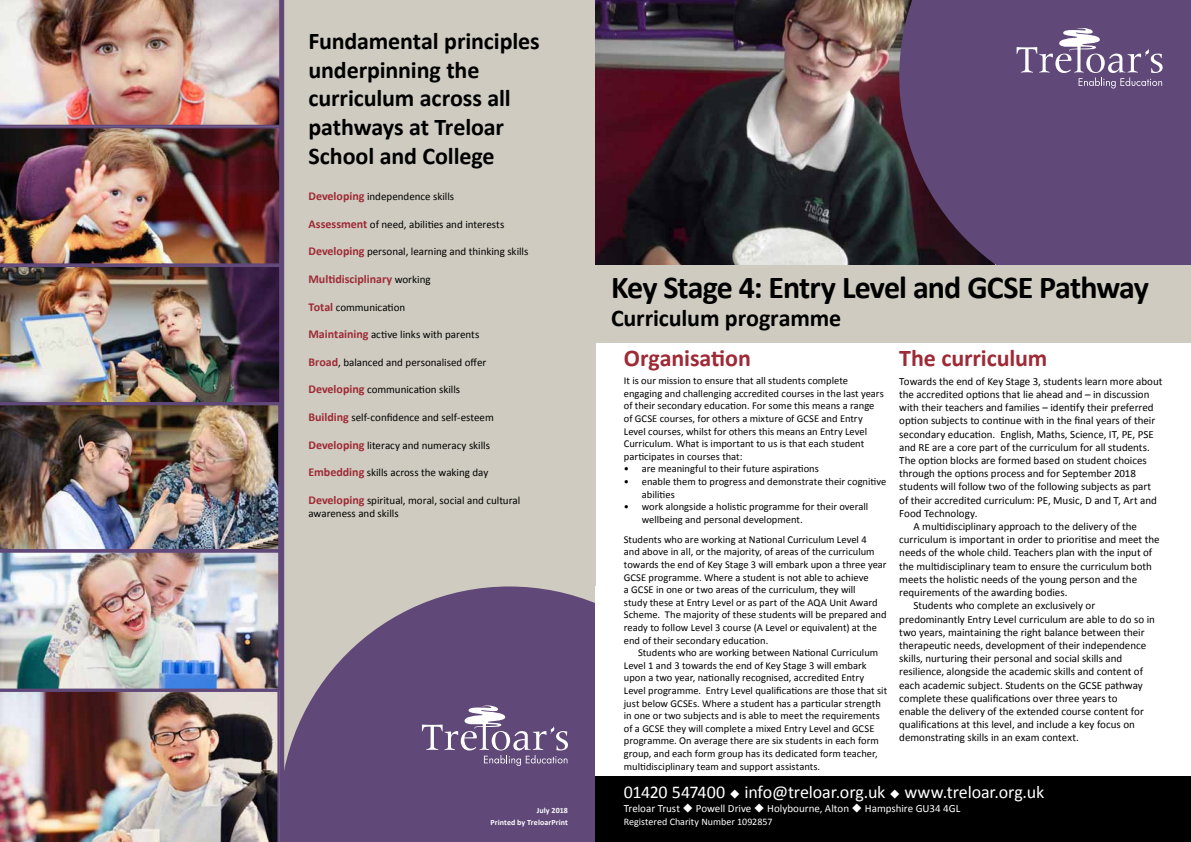
<style>
.page{position:relative;width:1191px;height:842px;background:#fff}
.page>*{position:absolute;margin:0;border:0;box-sizing:border-box;transform-origin:0 0}
.t1{font:700 32px "Calibri";letter-spacing:-.03em;color:#000}
.t2{font:700 24px/28.8px "Calibri";letter-spacing:-.005em;color:#000}
.t3{font:700 24px "Calibri";letter-spacing:-.005em;color:#9e2a36}
.t4{font:18px "Calibri";letter-spacing:-.01em;color:#fff}
.t5{font:700 12px "Calibri";color:#9e2a36}
.t6{font:11px/13.2px "Calibri";color:#000}
.t7{font:11px "Calibri";color:#fff}
.t8{font:10.5px/12.6px "Calibri";color:#000}
.t9{font:10px "Calibri";color:#fff}
.t10{font:700 8px/11.7px "Calibri";letter-spacing:.01em;color:#fff;text-align:right}
.s1{font-weight:700;font-size:12px;color:#9e2a36}
.s2{font-weight:400;font-size:11px;color:#000}
</style>
<div class="page">
<div style="left:281px;top:0;width:314px;height:842px;background:#cfcbc0"></div>
<svg style="left:284px;top:586px;width:311px;height:256px;fill:#604878"></svg>
<img style="left:595px;top:0;width:304px;height:265px">
<svg style="left:899px;top:0;width:292px;height:265px;background:#5c4471"></svg>
<div style="left:595px;top:265px;width:596px;height:78px;background:#cfcbc0"></div>
<div style="left:595px;top:776px;width:596px;height:66px;background:#000"></div>
<svg style="left:1016px;top:28px;width:146px;height:61px;background:#7a668e"></svg>
<svg style="left:422px;top:705px;width:146px;height:61px;background:#7b678f"></svg>
<img style="left:0;top:551px;width:279px;height:139px">
<img style="left:0;top:690px;width:279px;height:152px">
<img style="left:0;top:404px;width:279px;height:147px">
<img style="left:0;top:0;width:279px;height:404px">
<div style="left:279px;top:0;width:5px;height:842px;background:#604878"></div>
<h2 class="t2" style="left:308px;top:26px;width:233px">Fundamental principles underpinning the curriculum across all pathways at Treloar<br>School and College</h2>
<p class="t6" style="left:308px;top:190px;width:147px"><span class="s1">Developing</span> independence skills</p>
<p class="t6" style="left:308px;top:217px;width:197px"><span class="s1">Assessment</span> of need, abilities and interests</p>
<p class="t6" style="left:308px;top:245px;width:221px"><span class="s1">Developing</span> personal, learning and thinking skills</p>
<p class="t5" style="left:308px;top:271px;width:124px">Multidisciplinary <span class="s2">working</span></p>
<p class="t6" style="left:308px;top:300px;width:98px"><span class="s1">Total</span> communication</p>
<p class="t6" style="left:308px;top:328px;width:172px"><span class="s1">Maintaining</span> active links with parents</p>
<p class="t6" style="left:308px;top:355px;width:179px"><span class="s1">Broad</span>, balanced and personalised offer</p>
<p class="t6" style="left:308px;top:383px;width:153px"><span class="s1">Developing</span> communication skills</p>
<p class="t6" style="left:308px;top:411px;width:187px"><span class="s1">Building</span> self-confidence and self-esteem</p>
<p class="t6" style="left:308px;top:438px;width:183px"><span class="s1">Developing</span> literacy and numeracy skills</p>
<p class="t6" style="left:308px;top:466px;width:181px"><span class="s1">Embedding</span> skills across the waking day</p>
<p class="t6" style="left:308px;top:493px;width:213px"><span class="s1">Developing</span> spiritual, moral, social and cultural awareness and skills</p>
<p class="t10" style="left:490px;top:805px;width:79px">July 2018<br>Printed by TreloarPrint</p>
<h1 class="t1" style="left:611px;top:266px;width:539px">Key Stage 4: Entry Level and GCSE Pathway</h1>
<h2 class="t2" style="left:611px;top:304px;width:232px">Curriculum programme</h2>
<h2 class="t3" style="left:624px;top:343px;width:129px">Organisation</h2>
<p class="t8" style="left:624px;top:374px;width:261px">It is our mission to ensure that all students complete engaging and challenging accredited courses in the last years of their secondary education. For some this means a range of GCSE courses, for others a mixture of GCSE and Entry Level courses, whilst for others this means an Entry Level Curriculum. What is important to us is that each student participates in courses that:</p>
<p class="t8" style="left:624px;top:463px;width:196px">• are meaningful to their future aspirations</p>
<p class="t8" style="left:642px;top:475px;width:246px;text-indent:-18px">• enable them to progress and demonstrate their cognitive abilities</p>
<p class="t8" style="left:642px;top:500px;width:228px;text-indent:-18px">• work alongside a holistic programme for their overall wellbeing and personal development.</p>
<p class="t8" style="left:624px;top:533px;width:264px">Students who are working at National Curriculum Level 4<br>and above in all, or the majority, of areas of the curriculum towards the end of Key Stage 3 will embark upon a three year GCSE programme. Where a student is not able to achieve<br>a GCSE in one or two areas of the curriculum, they will<br>study these at Entry Level or as part of the AQA Unit Award Scheme. The majority of these students will be prepared and ready to follow Level 3 course (A Level or equivalent) at the end of their secondary education.</p>
<p class="t8" style="left:624px;top:646px;width:265px;text-indent:14px">Students who are working between National Curriculum Level 1 and 3 towards the end of Key Stage 3 will embark upon a two year, nationally recognised, accredited Entry Level programme. Entry Level qualifications are those that sit just below GCSEs. Where a student has a particular strength in one or two subjects and is able to meet the requirements of a GCSE they will complete a mixed Entry Level and GCSE programme. On average there are six students in each form group, and each form group has its dedicated form teacher, multidisciplinary team and support assistants.</p>
<h2 class="t3" style="left:899px;top:343px;width:150px">The curriculum</h2>
<p class="t6" style="left:899px;top:375px;width:265px">Towards the end of Key Stage 3, students learn more about</p>
<p class="t6" style="left:899px;top:388px;width:252px">the accredited options that lie ahead and – in discussion</p>
<p class="t6" style="left:899px;top:401px;width:256px">with their teachers and families – identify their preferred</p>
<p class="t6" style="left:899px;top:414px;width:257px">option subjects to continue with in the final years of their</p>
<p class="t6" style="left:899px;top:427px;width:256px">secondary education. English, Maths, Science, IT, PE, PSE</p>
<p class="t6" style="left:899px;top:441px;width:252px">and RE are a core part of the curriculum for all students.</p>
<p class="t6" style="left:899px;top:454px;width:249px">The option blocks are formed based on student choices</p>
<p class="t6" style="left:899px;top:467px;width:238px">through the options process and for September 2018</p>
<p class="t6" style="left:899px;top:480px;width:253px">students will follow two of the following subjects as part</p>
<p class="t6" style="left:899px;top:493px;width:259px">of their accredited curriculum: PE, Music, D and T, Art and</p>
<p class="t6" style="left:899px;top:507px;width:80px">Food Technology.</p>
<p class="t6" style="left:913px;top:520px;width:225px">A multidisciplinary approach to the delivery of the</p>
<p class="t6" style="left:899px;top:533px;width:262px">curriculum is important in order to prioritise and meet the</p>
<p class="t6" style="left:899px;top:546px;width:254px">needs of the whole child. Teachers plan with the input of</p>
<p class="t6" style="left:899px;top:559px;width:254px">the multidisciplinary team to ensure the curriculum both</p>
<p class="t6" style="left:899px;top:573px;width:239px">meets the holistic needs of the young person and the</p>
<p class="t6" style="left:899px;top:586px;width:170px">requirements of the awarding bodies.</p>
<p class="t6" style="left:913px;top:599px;width:183px">Students who complete an exclusively or</p>
<p class="t6" style="left:899px;top:612px;width:257px">predominantly Entry Level curriculum are able to do so in</p>
<p class="t6" style="left:899px;top:625px;width:247px">two years, maintaining the right balance between their</p>
<p class="t6" style="left:899px;top:639px;width:248px">therapeutic needs, development of their independence</p>
<p class="t6" style="left:899px;top:652px;width:225px">skills, nurturing their personal and social skills and</p>
<p class="t6" style="left:899px;top:665px;width:245px">resilience, alongside the academic skills and content of</p>
<p class="t6" style="left:899px;top:678px;width:245px">each academic subject. Students on the GCSE pathway</p>
<p class="t6" style="left:899px;top:691px;width:220px">complete these qualifications over three years to</p>
<p class="t6" style="left:899px;top:705px;width:246px">enable the delivery of the extended course content for</p>
<p class="t6" style="left:899px;top:718px;width:237px">qualifications at this level, and include a key focus on</p>
<p class="t6" style="left:899px;top:731px;width:181px">demonstrating skills in an exam context.</p>
<h3 class="t4" style="left:624px;top:781px;width:422px">01420 547400 ◆ info@treloar.org.uk ◆ www.treloar.org.uk</h3>
<p class="t7" style="left:624px;top:801px;width:338px">Treloar Trust ◆ Powell Drive ◆ Holybourne, Alton ◆ Hampshire GU34 4GL</p>
<p class="t9" style="left:624px;top:815px;width:150px">Registered Charity Number 1092857</p>
</div>
